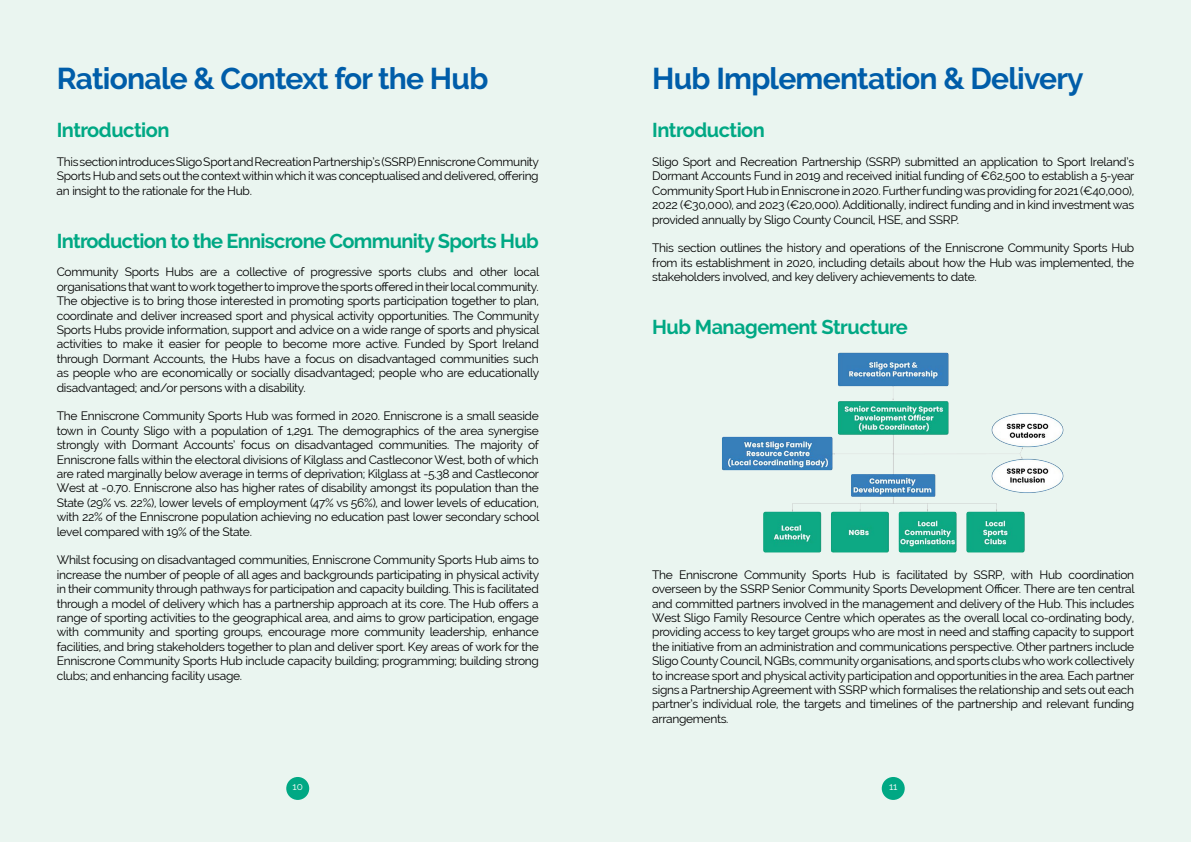
<style>
.page{position:relative;width:1191px;height:842px;background:#eaf5f0}
.page>*{position:absolute;margin:0;border:0;box-sizing:border-box;transform-origin:0 0}
.t1{font:700 30px "Raleway";letter-spacing:-.025em;color:#005da9}
.t2{font:700 20px "Raleway";letter-spacing:-.035em;color:#00a884}
.t3{font:12px/14.4px "Raleway";letter-spacing:-.025em;color:#000;text-align:justify}
.t4{font:10px "Raleway";color:#fff}
</style>
<div class="page">
<div style="left:286px;top:777px;width:23px;height:23px;background:#00a884;border-radius:50%"></div>
<div style="left:881px;top:777px;width:23px;height:23px;background:#00a884;border-radius:50%"></div>
<img style="left:722px;top:352px;width:342px;height:201px">
<h1 class="t1" style="left:57px;top:61px;width:433px">Rationale &amp; Context for the Hub</h1>
<h2 class="t2" style="left:57px;top:119px;width:114px">Introduction</h2>
<p class="t3" style="left:57px;top:154px;width:484px">This section introduces Sligo Sport and Recreation Partnership’s (SSRP) Enniscrone Community Sports Hub and sets out the contextwithinwhich itwas conceptualised and delivered, offering an insight to the rationale for the Hub.</p>
<h2 class="t2" style="left:57px;top:229px;width:483px">Introduction to the Enniscrone Community Sports Hub</h2>
<p class="t3" style="left:57px;top:265px;width:484px">Community Sports Hubs are a collective of progressive sports clubs and other local organisations thatwanttoworktogethertoimprovethesportsofferedintheirlocalcommunity.<br>The objective is to bring those interested in promoting sports participation together to plan, coordinate and deliver increased sport and physical activity opportunities. The Community Sports Hubs provide information, support and advice on a wide range of sports and physical activities to make it easier for people to become more active. Funded by Sport Ireland through Dormant Accounts, the Hubs have a focus on disadvantaged communities such as people who are economically or socially disadvantaged; people who are educationally disadvantaged; and/or persons with a disability.</p>
<p class="t3" style="left:57px;top:409px;width:484px">The Enniscrone Community Sports Hub was formed in 2020. Enniscrone is a small seaside town in County Sligo with a population of 1,291. The demographics of the area synergise strongly with Dormant Accounts’ focus on disadvantaged communities. The majority of Enniscrone falls within the electoral divisions of Kilglass and Castleconor West, both of which are rated marginally below average in terms of deprivation; Kilglass at -5.38 and Castleconor West at -0.70. Enniscrone also has higher rates of disability amongst its population than the State (29% vs. 22%), lower levels of employment (47% vs 56%), and lower levels of education, with 22% of the Enniscrone population achieving no education past lower secondary school level compared with 19% of the State.</p>
<p class="t3" style="left:57px;top:553px;width:484px">Whilst focusing on disadvantaged communities, Enniscrone Community Sports Hub aims to increase the number of people of all ages and backgrounds participating in physical activity in their community through pathways for participation and capacity building. This is facilitated through a model of delivery which has a partnership approach at its core. The Hub offers a range of sporting activities to the geographical area, and aims to grow participation, engage with community and sporting groups, encourage more community leadership, enhance facilities, and bring stakeholders together to plan and deliver sport. Key areas of work for the Enniscrone Community Sports Hub include capacity building; programming; building strong clubs; and enhancing facility usage.</p>
<h1 class="t1" style="left:652px;top:61px;width:433px">Hub Implementation &amp; Delivery</h1>
<h2 class="t2" style="left:652px;top:119px;width:114px">Introduction</h2>
<p class="t3" style="left:652px;top:154px;width:484px">Sligo Sport and Recreation Partnership (SSRP) submitted an application to Sport Ireland’s Dormant Accounts Fund in 2019 and received initial funding of €62,500 to establish a 5-year Community Sport Hub in Enniscrone in 2020. Further funding was providing for 2021 (€40,000), 2022 (€30,000), and 2023 (€20,000). Additionally, indirect funding and in kind investment was provided annually by Sligo County Council, HSE, and SSRP.</p>
<p class="t3" style="left:652px;top:241px;width:483px">This section outlines the history and operations of the Enniscrone Community Sports Hub from its establishment in 2020, including details about how the Hub was implemented, the stakeholders involved, and key delivery achievements to date.</p>
<h2 class="t2" style="left:652px;top:315px;width:257px">Hub Management Structure</h2>
<p class="t3" style="left:652px;top:567px;width:484px">The Enniscrone Community Sports Hub is facilitated by SSRP, with Hub coordination overseen by the SSRP Senior Community Sports Development Officer. There are ten central and committed partners involved in the management and delivery of the Hub. This includes West Sligo Family Resource Centre which operates as the overall local co-ordinating body, providing access to key target groups who are most in need and staffing capacity to support the initiative from an administration and communications perspective. Other partners include Sligo County Council, NGBs, community organisations, and sports clubs who work collectively to increase sport and physical activity participation and opportunities in the area. Each partner signs a Partnership Agreement with SSRP which formalises the relationship and sets out each partner’s individual role, the targets and timelines of the partnership and relevant funding arrangements.</p>
<p class="t4" style="left:293px;top:780px;width:12px">10</p>
<p class="t4" style="left:889px;top:780px;width:10px">11</p>
</div>
